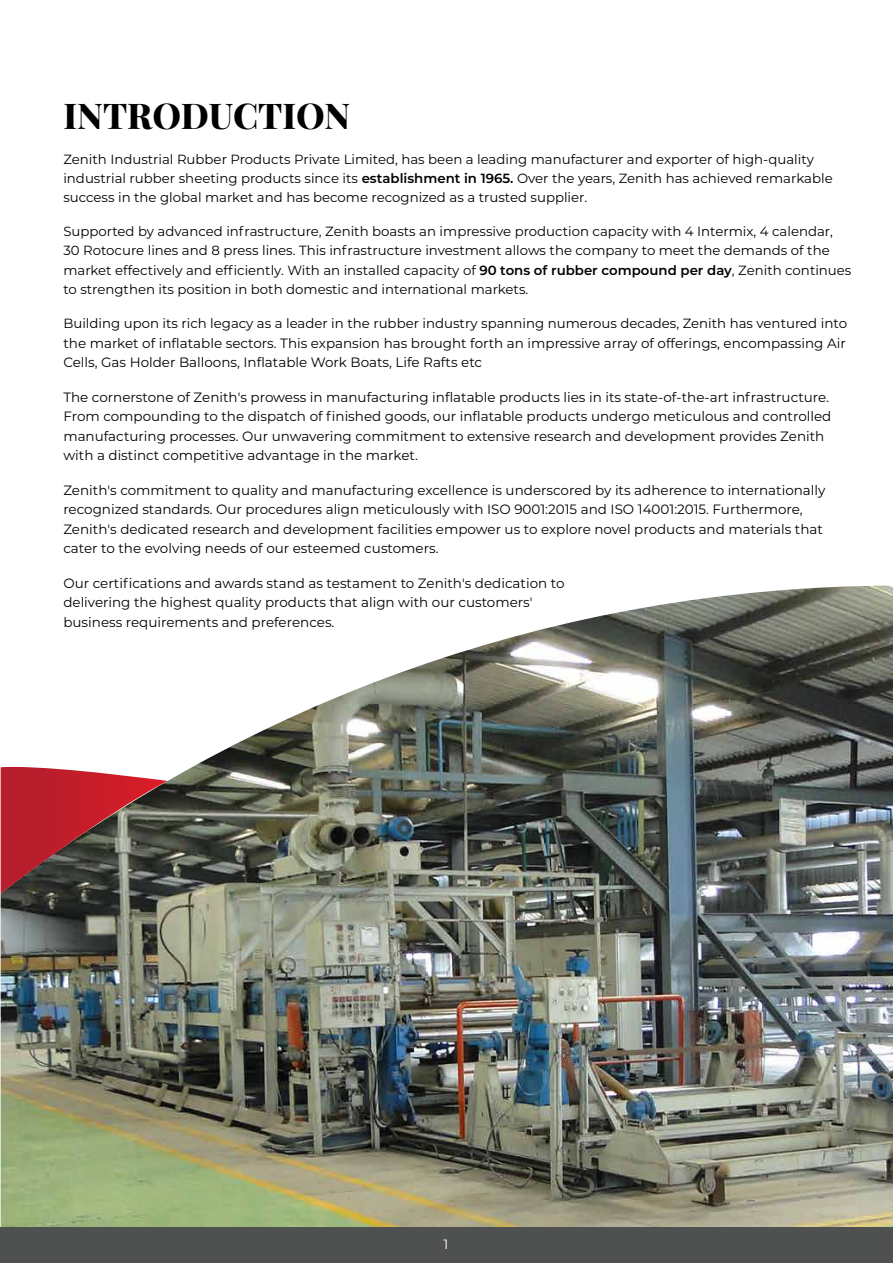
<style>
.page{position:relative;width:893px;height:1263px;background:#fff}
.page>*{position:absolute;margin:0;border:0;box-sizing:border-box;transform-origin:0 0}
.t1{font:800 35.55px "Playfair Display";color:#010101}
.t2{font:13.5px/19.5px "Montserrat";color:#010101}
.t3{font:13.5px "Montserrat";color:#fff}
.t4{font:13.35px/19.2px "Montserrat";color:#010101}
.s1{font-weight:600}
.s2{font-size:13.5px}
</style>
<div class="page">
<img style="left:1px;top:586px;width:892px;height:677px">
<svg style="left:1px;top:767px;width:167px;height:126px;background:#8b3d40"></svg>
<div style="left:0;top:1227px;width:892px;height:35px;background:#4f5050"></div>
<h1 class="t1" style="left:63px;top:87px;width:288px">INTRODUCTION</h1>
<p class="t4" style="left:63px;top:149px;width:771px">Zenith Industrial Rubber Products Private Limited, has been a leading manufacturer and exporter of high-quality industrial rubber sheeting products since its <span class="s1">establishment in 1965.</span> Over the years, Zenith has achieved remarkable success in the global market and has become recognized as a trusted supplier.</p>
<p class="t4" style="left:63px;top:221px;width:790px">Supported by advanced infrastructure, Zenith boasts an impressive production capacity with 4 Intermix, 4 calendar, 30 Rotocure lines and 8 press lines. This infrastructure investment allows the company to meet the demands of the market effectively and efficiently. With an installed capacity of <span class="s1">90 tons of rubber compound per day</span>, Zenith continues to strengthen its position in both domestic and international markets.</p>
<p class="t4" style="left:63px;top:313px;width:785px">Building upon its rich legacy as a leader in the rubber industry spanning numerous decades, Zenith has ventured <span class="s2">into</span></p>
<p class="t2" style="left:63px;top:333px;width:784px">the market of inflatable sectors. This expansion has brought forth an impressive array of offerings, encompassing Air<br>Cells, Gas Holder Balloons, Inflatable Work Boats, Life Rafts etc</p>
<p class="t2" style="left:63px;top:387px;width:769px">The cornerstone of Zenith's prowess in manufacturing inflatable products lies in its state-of-the-art infrastructure.<br>From compounding to the dispatch of finished goods, our inflatable products undergo meticulous and controlled manufacturing processes. Our unwavering commitment to extensive research and development provides Zenith with a distinct competitive advantage in the market.</p>
<p class="t2" style="left:63px;top:480px;width:764px">Zenith's commitment to quality and manufacturing excellence is underscored by its adherence to internationally recognized standards. Our procedures align meticulously with ISO 9001:2015 and ISO 14001:2015. Furthermore, Zenith's dedicated research and development facilities empower us to explore novel products and materials that cater to the evolving needs of our esteemed customers.</p>
<p class="t2" style="left:63px;top:573px;width:503px">Our certifications and awards stand as testament to Zenith's dedication to delivering the highest quality products that align with our customers' business requirements and preferences.</p>
<p class="t3" style="left:444px;top:1235px;width:6px">1</p>
</div>
